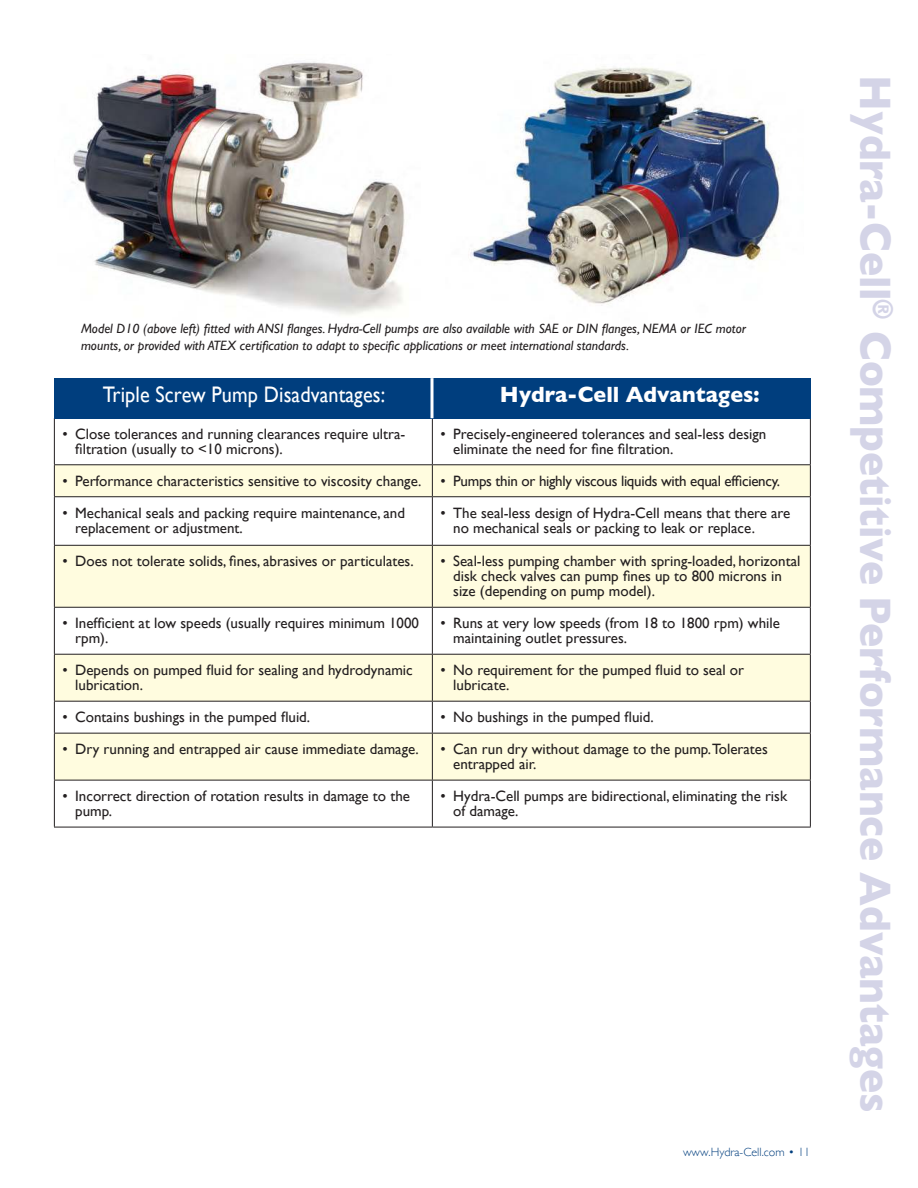
<style>
.page{position:relative;width:918px;height:1188px;background:#fff}
.page>*{position:absolute;margin:0;border:0;box-sizing:border-box;transform-origin:0 0}
.t1{font:700 45px "Gill Sans";letter-spacing:-.005em;color:#d4d4e7;scale:.9 1}
.t2{font:22.5px "Gill Sans";letter-spacing:.005em;color:#fff;scale:.9 1}
.t3{font:700 22.5px "Gill Sans";color:#fff;scale:.95 1}
.t4{font:15px/15px "Gill Sans";color:#231f20}
.t5{font:15px "Gill Sans";letter-spacing:-.02em;color:#231f20}
.t6{font:italic 13.5px/16.5px "Gill Sans";color:#231f20}
.t7{font:300 12px "Gill Sans";color:#003e7e}
</style>
<div class="page">
<svg style="left:55px;top:465px;width:755px;height:315px;fill:#fffcdf"></svg>
<hr style="left:54px;top:418px;width:1px;height:46px;background:#231f20">
<hr style="left:432px;top:417px;width:379px;height:1px;background:#231f20">
<hr style="left:432px;top:418px;width:1px;height:46px;background:#231f20">
<hr style="left:810px;top:418px;width:1px;height:46px;background:#231f20">
<hr style="left:54px;top:464px;width:378px;height:1px;background:#231f20">
<hr style="left:54px;top:465px;width:1px;height:31px;background:#231f20">
<hr style="left:432px;top:464px;width:379px;height:1px;background:#231f20">
<hr style="left:432px;top:465px;width:1px;height:31px;background:#231f20">
<hr style="left:810px;top:465px;width:1px;height:31px;background:#231f20">
<hr style="left:54px;top:496px;width:378px;height:1px;background:#231f20">
<hr style="left:54px;top:497px;width:1px;height:48px;background:#231f20">
<hr style="left:432px;top:496px;width:379px;height:1px;background:#231f20">
<hr style="left:432px;top:497px;width:1px;height:48px;background:#231f20">
<hr style="left:810px;top:497px;width:1px;height:48px;background:#231f20">
<hr style="left:54px;top:545px;width:378px;height:1px;background:#231f20">
<hr style="left:54px;top:546px;width:1px;height:61px;background:#231f20">
<hr style="left:432px;top:545px;width:379px;height:1px;background:#231f20">
<hr style="left:432px;top:546px;width:1px;height:61px;background:#231f20">
<hr style="left:810px;top:546px;width:1px;height:61px;background:#231f20">
<hr style="left:54px;top:607px;width:378px;height:1px;background:#231f20">
<hr style="left:54px;top:608px;width:1px;height:46px;background:#231f20">
<hr style="left:432px;top:607px;width:379px;height:1px;background:#231f20">
<hr style="left:432px;top:608px;width:1px;height:46px;background:#231f20">
<hr style="left:810px;top:608px;width:1px;height:46px;background:#231f20">
<hr style="left:54px;top:654px;width:378px;height:1px;background:#231f20">
<hr style="left:54px;top:655px;width:1px;height:46px;background:#231f20">
<hr style="left:432px;top:654px;width:379px;height:1px;background:#231f20">
<hr style="left:432px;top:655px;width:1px;height:46px;background:#231f20">
<hr style="left:810px;top:655px;width:1px;height:46px;background:#231f20">
<hr style="left:54px;top:701px;width:378px;height:1px;background:#231f20">
<hr style="left:54px;top:702px;width:1px;height:31px;background:#231f20">
<hr style="left:432px;top:701px;width:379px;height:1px;background:#231f20">
<hr style="left:432px;top:702px;width:1px;height:31px;background:#231f20">
<hr style="left:810px;top:702px;width:1px;height:31px;background:#231f20">
<hr style="left:54px;top:733px;width:378px;height:1px;background:#231f20">
<hr style="left:54px;top:734px;width:1px;height:46px;background:#231f20">
<hr style="left:432px;top:733px;width:379px;height:1px;background:#231f20">
<hr style="left:432px;top:734px;width:1px;height:46px;background:#231f20">
<hr style="left:810px;top:734px;width:1px;height:46px;background:#231f20">
<hr style="left:54px;top:780px;width:378px;height:1px;background:#231f20">
<hr style="left:54px;top:780px;width:1px;height:47px;background:#231f20">
<hr style="left:432px;top:780px;width:379px;height:1px;background:#231f20">
<hr style="left:432px;top:780px;width:1px;height:47px;background:#231f20">
<hr style="left:810px;top:780px;width:1px;height:47px;background:#231f20">
<hr style="left:54px;top:827px;width:378px;height:1px;background:#231f20">
<hr style="left:432px;top:827px;width:379px;height:1px;background:#231f20">
<div style="left:54px;top:378px;width:756px;height:40px;background:#003e7e"></div>
<hr style="left:431px;top:378px;width:3px;height:40px;background:#fff">
<img style="left:470px;top:66px;width:311px;height:240px">
<img style="left:73px;top:62px;width:332px;height:253px">
<p class="t6" style="left:81px;top:320px;width:666px">Model D10 (above left) fitted with ANSI flanges. Hydra-Cell pumps are also available with SAE or DIN flanges, NEMA or IEC motor mounts, or provided with ATEX certification to adapt to specific applications or meet international standards.</p>
<h2 class="t2" style="left:103px;top:381px;width:315px">Triple Screw Pump Disadvantages:</h2>
<h2 class="t3" style="left:500px;top:376px;width:275px">Hydra-Cell Advantages:</h2>
<p class="t4" style="left:75px;top:426px;width:332px;text-indent:-13px">• Close tolerances and running clearances require ultra&shy;filtration (usually to &lt;10 microns).</p>
<p class="t4" style="left:453px;top:426px;width:315px;text-indent:-13px">• Precisely-engineered tolerances and seal-less design eliminate the need for fine filtration.</p>
<p class="t4" style="left:62px;top:473px;width:360px">• Performance characteristics sensitive to viscosity change.</p>
<p class="t5" style="left:440px;top:472px;width:341px">• Pumps thin or highly viscous liquids with equal efficiency.</p>
<p class="t4" style="left:75px;top:505px;width:331px;text-indent:-13px">• Mechanical seals and packing require maintenance, and replacement or adjustment.</p>
<p class="t4" style="left:453px;top:505px;width:339px;text-indent:-13px">• The seal-less design of Hydra-Cell means that there are no mechanical seals or packing to leak or replace.</p>
<p class="t4" style="left:62px;top:554px;width:353px">• Does not tolerate solids, fines, abrasives or particulates.</p>
<p class="t4" style="left:453px;top:554px;width:349px;text-indent:-13px">• Seal-less pumping chamber with spring-loaded, horizontal disk check valves can pump fines up to 800 microns in size (depending on pump model).</p>
<p class="t4" style="left:75px;top:616px;width:345px;text-indent:-13px">• Inefficient at low speeds (usually requires minimum 1000 rpm).</p>
<p class="t4" style="left:453px;top:616px;width:328px;text-indent:-13px">• Runs at very low speeds (from 18 to 1800 rpm) while maintaining outlet pressures.</p>
<p class="t4" style="left:75px;top:663px;width:339px;text-indent:-13px">• Depends on pumped fluid for sealing and hydrodynamic lubrication.</p>
<p class="t4" style="left:453px;top:663px;width:292px;text-indent:-13px">• No requirement for the pumped fluid to seal or lubricate.</p>
<p class="t4" style="left:62px;top:710px;width:249px">• Contains bushings in the pumped fluid.</p>
<p class="t4" style="left:440px;top:710px;width:215px">• No bushings in the pumped fluid.</p>
<p class="t4" style="left:62px;top:742px;width:358px">• Dry running and entrapped air cause immediate damage.</p>
<p class="t4" style="left:453px;top:742px;width:316px;text-indent:-13px">• Can run dry without damage to the pump.Tolerates entrapped air.</p>
<p class="t4" style="left:75px;top:789px;width:336px;text-indent:-13px">• Incorrect direction of rotation results in damage to the pump.</p>
<p class="t4" style="left:453px;top:789px;width:336px;text-indent:-13px">• Hydra-Cell pumps are bidirectional, eliminating the risk of damage.</p>
<p class="t7" style="left:683px;top:1142px;width:128px">www.Hydra-Cell.com • 11</p>
<h1 class="t1" style="left:911px;top:75px;width:1154px;rotate:90deg">Hydra-Cell<sup>®</sup> Competitive Performance Advantages</h1>
</div>
